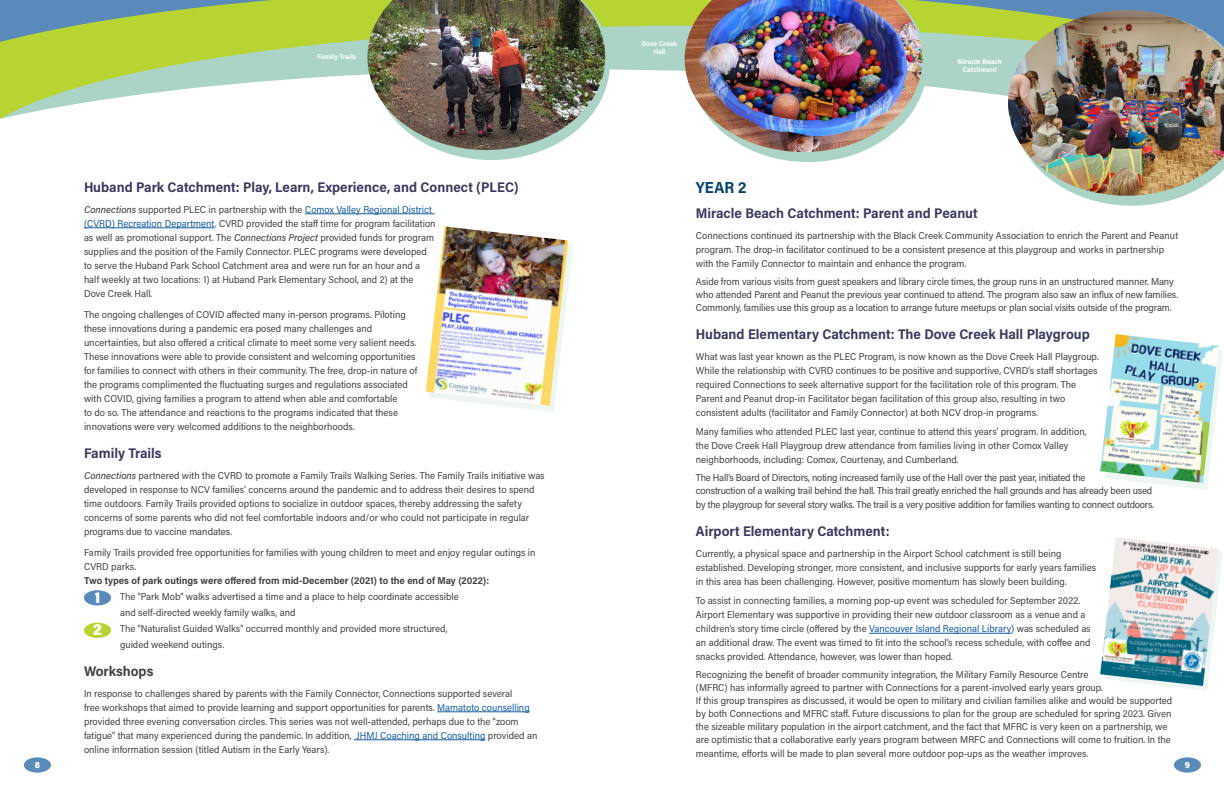
<style>
.page{position:relative;width:1224px;height:792px;background:#fff}
.page>*{position:absolute;margin:0;border:0;box-sizing:border-box;transform-origin:0 0}
.t1{font:700 16px "Acumin Pro Semi Cond";color:#00426b}
.t2{font:900 16px "Acumin Pro Semi Cond";color:#fff}
.t3{font:700 14px "Acumin Pro Semi Cond";color:#3a3a5f}
.t4{font:700 14px "Acumin Pro Semi Cond";color:#414243}
.t5{font:10px/14px "Acumin Pro Semi Cond";color:#414243}
.t6{font:10px/13px "Acumin Pro Semi Cond";letter-spacing:-.02em;color:#414243}
.t7{font:700 10px "Acumin Pro Semi Cond";color:#414243}
.t8{font:900 9px "Acumin Pro Semi Cond";color:#fff}
.t9{font:700 7px "Acumin Pro Semi Cond";color:#fff}
.s1{font-weight:500;font-style:italic}
.s2{color:#175d9e}
</style>
<div class="page">
<svg style="left:1171px;top:551px;width:52px;height:140px"></svg>
<svg style="left:1153px;top:350px;width:70px;height:140px"></svg>
<svg style="left:0;top:0;width:1224px;height:26px;background:#8fb46d"></svg>
<svg style="left:0;top:26px;width:1008px;height:43px;background:#b0d274"></svg>
<svg style="left:0;top:69px;width:1008px;height:159px"></svg>
<hr style="left:869px;top:633px;width:142px;height:1px;background:#175d9e">
<div style="left:84px;top:590px;width:27px;height:15px;background:#598aba;border-radius:50%"></div>
<div style="left:84px;top:623px;width:27px;height:15px;background:#b8d433;border-radius:50%"></div>
<div style="left:1174px;top:757px;width:27px;height:16px;background:#598aba;border-radius:50%"></div>
<svg style="left:372px;top:0;width:238px;height:160px"></svg>
<img style="left:367px;top:0;width:238px;height:150px">
<svg style="left:507px;top:240px;width:66px;height:172px"></svg>
<hr style="left:305px;top:214px;width:129px;height:1px;background:#175d9e">
<hr style="left:84px;top:228px;width:131px;height:1px;background:#175d9e">
<hr style="left:437px;top:712px;width:93px;height:1px;background:#175d9e">
<hr style="left:354px;top:740px;width:131px;height:1px;background:#175d9e">
<img style="left:426px;top:226px;width:142px;height:180px">
<svg style="left:1080px;top:196px;width:103px;height:10px"></svg>
<img style="left:1008px;top:10px;width:216px;height:186px">
<svg style="left:689px;top:0;width:238px;height:162px"></svg>
<img style="left:685px;top:0;width:237px;height:152px">
<img style="left:1100px;top:334px;width:119px;height:149px">
<img style="left:1100px;top:537px;width:119px;height:149px">
<div style="left:24px;top:757px;width:27px;height:16px;background:#598aba;border-radius:50%"></div>
<p class="t9" style="left:317px;top:51px;width:40px">Family Trails</p>
<p class="t8" style="left:35px;top:758px;width:7px">8</p>
<p class="t3" style="left:84px;top:177px;width:436px">Huband Park Catchment: Play, Learn, Experience, and Connect (PLEC)</p>
<p class="t5" style="left:84px;top:202px;width:353px"><span class="s1">Connections</span> supported PLEC in partnership with the <span class="s2">Comox Valley Regional District (CVRD) Recreation Department</span>. CVRD provided the staff time for program facilitation as well as promotional support. The <span class="s1">Connections Project</span> provided funds for program supplies and the position of the Family Connector. PLEC programs were developed to serve the Huband Park School Catchment area and were run for an hour and a half weekly at two locations: 1) at Huband Park Elementary School, and 2) at the Dove Creek Hall.</p>
<p class="t5" style="left:84px;top:307px;width:335px">The ongoing challenges of COVID affected many in-person programs. Piloting these innovations during a pandemic era posed many challenges and uncertainties, but also offered a critical climate to meet some very salient needs.<br>These innovations were able to provide consistent and welcoming opportunities for families to connect with others in their community. The free, drop-in nature of the programs complimented the fluctuating surges and regulations associated with COVID, giving families a program to attend when able and comfortable<br>to do so. The attendance and reactions to the programs indicated that these innovations were very welcomed additions to the neighborhoods.</p>
<p class="t3" style="left:84px;top:443px;width:79px">Family Trails</p>
<p class="t5" style="left:84px;top:468px;width:462px"><span class="s1">Connections</span> partnered with the CVRD to promote a Family Trails Walking Series. The Family Trails initiative was developed in response to NCV families’ concerns around the pandemic and to address their desires to spend time outdoors. Family Trails provided options to socialize in outdoor spaces, thereby addressing the safety concerns of some parents who did not feel comfortable indoors and/or who could not participate in regular programs due to vaccine mandates.</p>
<p class="t5" style="left:84px;top:545px;width:453px">Family Trails provided free opportunities for families with young children to meet and enjoy regular outings in<br>CVRD parks.</p>
<p class="t7" style="left:84px;top:573px;width:407px">Two types of park outings were offered from mid-December (2021) to the end of May (2022):</p>
<p class="t5" style="left:120px;top:589px;width:340px">The “Park Mob” walks advertised a time and a place to help coordinate accessible</p>
<p class="t5" style="left:120px;top:605px;width:177px">and self-directed weekly family walks, and</p>
<p class="t5" style="left:120px;top:621px;width:329px">The “Naturalist Guided Walks” occurred monthly and provided more structured,</p>
<p class="t5" style="left:120px;top:637px;width:106px">guided weekend outings.</p>
<p class="t4" style="left:84px;top:661px;width:71px">Workshops</p>
<p class="t5" style="left:84px;top:686px;width:455px">In response to challenges shared by parents with the Family Connector, Connections supported several<br>free workshops that aimed to provide learning and support opportunities for parents. <span class="s2">Mamatoto counselling </span>provided three evening conversation circles. This series was not well-attended, perhaps due to the “zoom fatigue” that many experienced during the pandemic. In addition, <span class="s2">JHMJ Coaching and Consulting</span> provided an online information session (titled Autism in the Early Years).</p>
<p class="t2" style="left:95px;top:586px;width:7px">1</p>
<p class="t2" style="left:93px;top:618px;width:10px">2</p>
<p class="t9" style="left:642px;top:39px;width:37px">Dove Creek</p>
<p class="t9" style="left:653px;top:47px;width:14px">Hall</p>
<p class="t9" style="left:958px;top:57px;width:46px">Miracle Beach</p>
<p class="t9" style="left:963px;top:65px;width:36px">Catchment</p>
<p class="t1" style="left:696px;top:176px;width:52px">YEAR 2</p>
<p class="t3" style="left:696px;top:204px;width:283px">Miracle Beach Catchment: Parent and Peanut</p>
<p class="t5" style="left:696px;top:228px;width:484px">Connections continued its partnership with the Black Creek Community Association to enrich the Parent and Peanut program. The drop-in facilitator continued to be a consistent presence at this playgroup and works in partnership with the Family Connector to maintain and enhance the program.</p>
<p class="t5" style="left:696px;top:275px;width:484px;line-height:13px">Aside from various visits from guest speakers and library circle times, the group runs in an unstructured manner. Many who attended Parent and Peanut the previous year continued to attend. The program also saw an influx of new families.<br>Commonly, families use this group as a location to arrange future meetups or plan social visits outside of the program.</p>
<p class="t3" style="left:696px;top:325px;width:395px">Huband Elementary Catchment: The Dove Creek Hall Playgroup</p>
<p class="t5" style="left:696px;top:349px;width:404px">What was last year known as the PLEC Program, is now known as the Dove Creek Hall Playgroup.<br>While the relationship with CVRD continues to be positive and supportive, CVRD’s staff shortages required Connections to seek alternative support for the facilitation role of this program. The Parent and Peanut drop-in Facilitator began facilitation of this group also, resulting in two consistent adults (facilitator and Family Connector) at both NCV drop-in programs.</p>
<p class="t5" style="left:696px;top:424px;width:392px">Many families who attended PLEC last year, continue to attend this years’ program. In addition, the Dove Creek Hall Playgroup drew attendance from families living in other Comox Valley neighborhoods, including: Comox, Courtenay, and Cumberland.</p>
<p class="t6" style="left:696px;top:471px;width:458px">The Hall’s Board of Directors, noting increased family use of the Hall over the past year, initiated the<br>construction of a walking trail behind the hall. This trail greatly enriched the hall grounds and has already been used</p>
<p class="t6" style="left:696px;top:498px;width:460px">by the playgroup for several story walks. The trail is a very positive addition for families wanting to connect outdoors.</p>
<p class="t3" style="left:696px;top:522px;width:195px">Airport Elementary Catchment:</p>
<p class="t5" style="left:696px;top:546px;width:402px">Currently, a physical space and partnership in the Airport School catchment is still being established. Developing stronger, more consistent, and inclusive supports for early years families in this area has been challenging. However, positive momentum has slowly been building.</p>
<p class="t5" style="left:696px;top:593px;width:396px">To assist in connecting families, a morning pop-up event was scheduled for September 2022.<br>Airport Elementary was supportive in providing their new outdoor classroom as a venue and a children’s story time circle (offered by the <span class="s2">Vancouver Island Regional Library</span>) was scheduled as an additional draw. The event was timed to fit into the school’s recess schedule, with coffee and snacks provided. Attendance, however, was lower than hoped.</p>
<p class="t5" style="left:696px;top:668px;width:478px;line-height:13px">Recognizing the benefit of broader community integration, the Military Family Resource Centre<br>(MFRC) has informally agreed to partner with Connections for a parent-involved early years group.<br>If this group transpires as discussed, it would be open to military and civilian families alike and would be supported by both Connections and MFRC staff. Future discussions to plan for the group are scheduled for spring 2023. Given the sizeable military population in the airport catchment, and the fact that MFRC is very keen on a partnership, we are optimistic that a collaborative early years program between MRFC and Connections will come to fruition. In the</p>
<p class="t5" style="left:696px;top:746px;width:394px">meantime, efforts will be made to plan several more outdoor pop-ups as the weather improves.</p>
<p class="t8" style="left:1185px;top:758px;width:7px">9</p>
</div>
